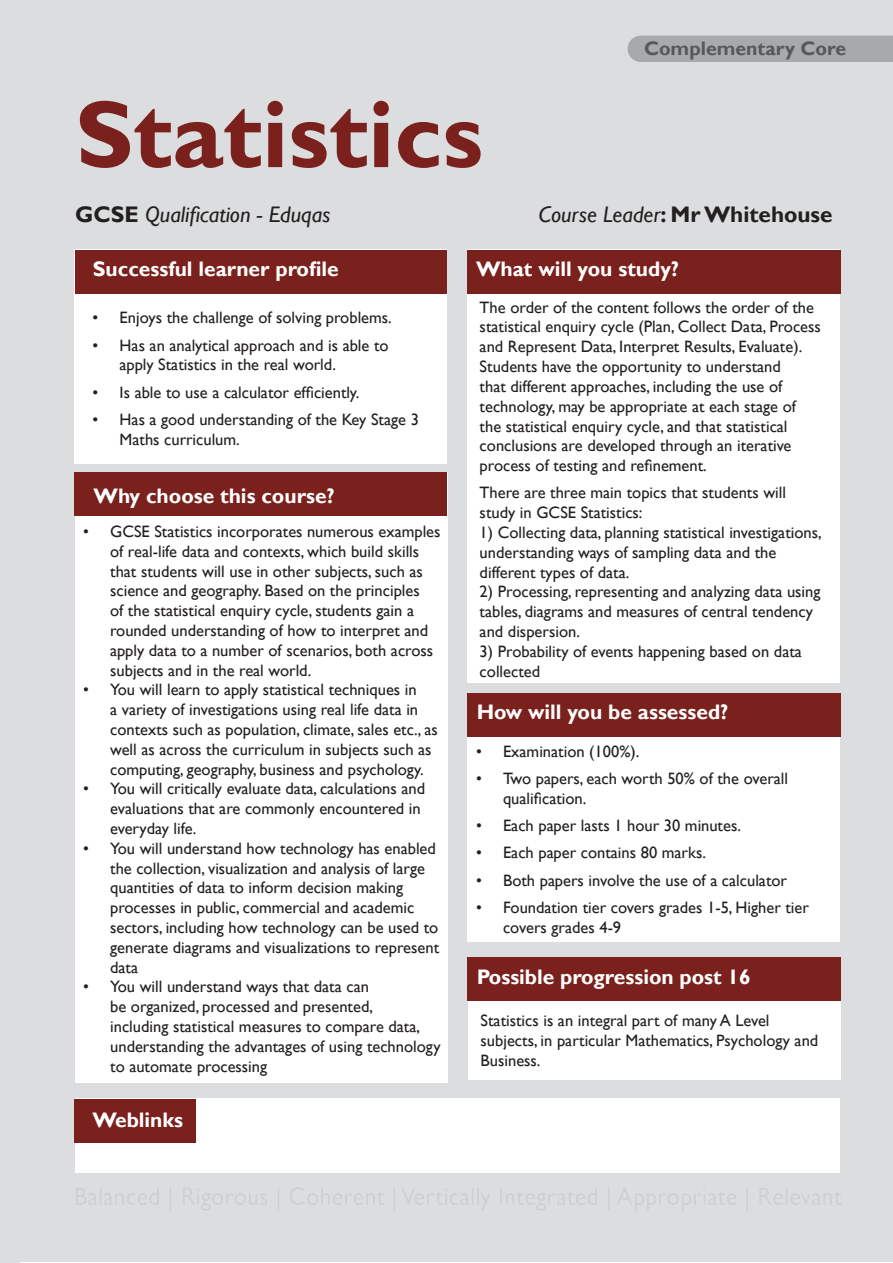
<style>
.page{position:relative;width:893px;height:1263px;background:#fff}
.page>*{position:absolute;margin:0;border:0;box-sizing:border-box;transform-origin:0 0}
.t1{font:700 96px "Gill Sans";color:#7a211d}
.t2{font:700 22.5px "Gill Sans";color:#231f20}
.t3{font:italic 22.5px "Gill Sans";color:#231f20}
.t4{font:700 21px "Gill Sans";color:#fff}
.t5{font:700 19.5px "Gill Sans";color:#57585a}
.t6{font:16.5px/19.8px "Gill Sans";color:#231f20}
.s1{font-weight:700;font-style:normal}
.s2{font-weight:400;font-style:italic}
</style>
<div class="page">
<div style="left:0;top:1px;width:893px;height:1261px;background:#dcdddf"></div>
<div style="left:75px;top:249px;width:372px;height:215px;background:#fff"></div>
<div style="left:467px;top:249px;width:373px;height:433px;background:#fff"></div>
<div style="left:75px;top:472px;width:373px;height:610px;background:#fff"></div>
<div style="left:467px;top:693px;width:373px;height:248px;background:#fff"></div>
<div style="left:468px;top:957px;width:372px;height:123px;background:#fff"></div>
<div style="left:75px;top:1098px;width:765px;height:75px;background:#fff"></div>
<div style="left:75px;top:250px;width:371px;height:44px;background:#7a211d"></div>
<div style="left:467px;top:250px;width:373px;height:44px;background:#7a211d"></div>
<div style="left:75px;top:472px;width:372px;height:44px;background:#7a211d"></div>
<div style="left:467px;top:693px;width:374px;height:44px;background:#7a211d"></div>
<div style="left:467px;top:957px;width:374px;height:44px;background:#7a211d"></div>
<div style="left:75px;top:1099px;width:121px;height:44px;background:#7a211d"></div>
<div style="left:628px;top:36px;width:265px;height:26px;background:#a8a9ad"></div>
<p class="t1" style="left:75px;top:77px;width:409px">Statistics</p>
<p class="t5" style="left:644px;top:36px;width:204px">Complementary Core</p>
<p class="t3" style="left:75px;top:201px;width:257px"><span class="s1">GCSE</span> Qualification - Eduqas</p>
<p class="t2" style="left:539px;top:201px;width:296px"><span class="s2">Course Leader</span>: Mr Whitehouse</p>
<p class="t4" style="left:93px;top:257px;width:247px">Successful learner profile</p>
<p class="t6" style="left:93px;top:308px;width:301px">• Enjoys the challenge of solving problems.</p>
<p class="t6" style="left:120px;top:335px;width:271px;text-indent:-27px">• Has an analytical approach and is able to apply Statistics in the real world.</p>
<p class="t6" style="left:93px;top:383px;width:268px">• Is able to use a calculator efficiently.</p>
<p class="t6" style="left:120px;top:410px;width:301px;text-indent:-27px">• Has a good understanding of the Key Stage 3<br>Maths curriculum.</p>
<p class="t4" style="left:94px;top:483px;width:242px">Why choose this course?</p>
<p class="t6" style="left:110px;top:522px;width:332px;text-indent:-27px">• GCSE Statistics incorporates numerous examples of real-life data and contexts, which build skills that students will use in other subjects, such as science and geography. Based on the principles<br>of the statistical enquiry cycle, students gain a rounded understanding of how to interpret and apply data to a number of scenarios, both across subjects and in the real world.</p>
<p class="t6" style="left:110px;top:680px;width:329px;text-indent:-27px">• You will learn to apply statistical techniques in<br>a variety of investigations using real life data in contexts such as population, climate, sales etc., as well as across the curriculum in subjects such as computing, geography, business and psychology.</p>
<p class="t6" style="left:110px;top:779px;width:317px;text-indent:-27px">• You will critically evaluate data, calculations and evaluations that are commonly encountered in everyday life.</p>
<p class="t6" style="left:110px;top:838px;width:330px;text-indent:-27px">• You will understand how technology has enabled the collection, visualization and analysis of large quantities of data to inform decision making processes in public, commercial and academic sectors, including how technology can be used to generate diagrams and visualizations to represent data</p>
<p class="t6" style="left:110px;top:977px;width:332px;text-indent:-27px">• You will understand ways that data can<br>be organized, processed and presented,<br>including statistical measures to compare data, understanding the advantages of using technology to automate processing</p>
<p class="t4" style="left:93px;top:1107px;width:92px">Weblinks</p>
<p class="t4" style="left:476px;top:256px;width:204px">What will you study?</p>
<p class="t6" style="left:480px;top:298px;width:343px">The order of the content follows the order of the statistical enquiry cycle (Plan, Collect Data, Process and Represent Data, Interpret Results, Evaluate).<br>Students have the opportunity to understand<br>that different approaches, including the use of technology, may be appropriate at each stage of the statistical enquiry cycle, and that statistical conclusions are developed through an iterative process of testing and refinement.</p>
<p class="t6" style="left:480px;top:483px;width:308px">There are three main topics that students will study in GCSE Statistics:</p>
<p class="t6" style="left:480px;top:523px;width:344px">1) Collecting data, planning statistical investigations, understanding ways of sampling data and the different types of data.</p>
<p class="t6" style="left:480px;top:582px;width:342px">2) Processing, representing and analyzing data using tables, diagrams and measures of central tendency and dispersion.</p>
<p class="t6" style="left:480px;top:642px;width:324px">3) Probability of events happening based on data collected</p>
<p class="t4" style="left:477px;top:699px;width:253px">How will you be assessed?</p>
<p class="t6" style="left:476px;top:741px;width:165px">• Examination (100%).</p>
<p class="t6" style="left:503px;top:769px;width:287px;text-indent:-27px">• Two papers, each worth 50% of the overall qualification.</p>
<p class="t6" style="left:476px;top:816px;width:266px">• Each paper lasts 1 hour 30 minutes.</p>
<p class="t6" style="left:476px;top:843px;width:231px">• Each paper contains 80 marks.</p>
<p class="t6" style="left:476px;top:870px;width:313px">• Both papers involve the use of a calculator</p>
<p class="t6" style="left:503px;top:898px;width:307px;text-indent:-27px">• Foundation tier covers grades 1-5, Higher tier covers grades 4-9</p>
<p class="t4" style="left:477px;top:964px;width:276px">Possible progression post 16</p>
<p class="t6" style="left:481px;top:1011px;width:339px">Statistics is an integral part of many A Level subjects, in particular Mathematics, Psychology and<br>Business.</p>
</div>
